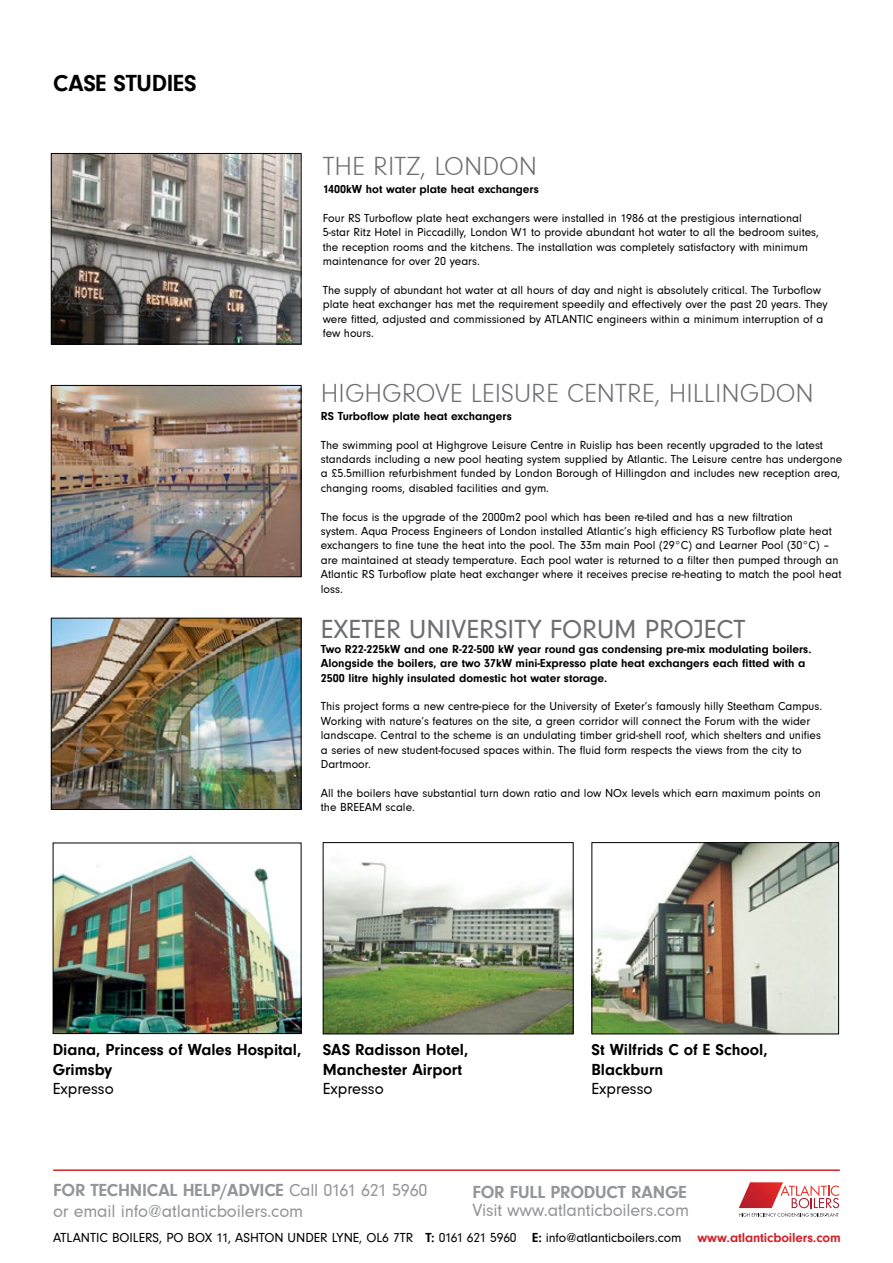
<style>
.page{position:relative;width:893px;height:1263px;background:#fff}
.page>*{position:absolute;margin:0;border:0;box-sizing:border-box;transform-origin:0 0}
.t1{font:27px "Neuzeit Gro T Ligh";color:#6d6e71}
.t2{font:27px "Neuzeit Gro T";color:#6d6e71}
.t3{font:700 24px "Neuzeit Gro T";letter-spacing:-.01em;color:#000}
.t4{font:18.15px "Neuzeit Gro T";letter-spacing:-.01em;color:#939598}
.t5{font:700 18px "Neuzeit Gro T";letter-spacing:-.01em;color:#939598}
.t6{font:700 16.5px/19.8px "Neuzeit Gro T";color:#000}
.t7{font:16.5px "Neuzeit Gro T";color:#000}
.t8{font:13.5px "Neuzeit Gro T";letter-spacing:-.01em;color:#000}
.t9{font:12px/14.4px "Neuzeit Gro T";color:#000}
.t10{font:700 12px/14.4px "Neuzeit Gro T";color:#000}
.s1{font-weight:400}
.s2{font-weight:700}
.s3{font-weight:700;color:#d2232a}
</style>
<div class="page">
<hr style="left:53px;top:1169px;width:787px;height:2px;background:#d2232a">
<img style="left:53px;top:155px;width:246px;height:187px">
<div style="left:51px;top:153px;width:250px;height:191px;border:1px solid #000"></div>
<img style="left:53px;top:387px;width:246px;height:188px">
<div style="left:51px;top:385px;width:250px;height:192px;border:1px solid #000"></div>
<img style="left:53px;top:620px;width:246px;height:188px">
<div style="left:51px;top:618px;width:250px;height:192px;border:1px solid #000"></div>
<svg style="left:739px;top:1182px;width:100px;height:35px"></svg>
<img style="left:55px;top:855px;width:244px;height:177px">
<div style="left:53px;top:842px;width:248px;height:192px;border:1px solid #000"></div>
<img style="left:325px;top:862px;width:247px;height:170px">
<div style="left:323px;top:842px;width:251px;height:192px;border:1px solid #000"></div>
<img style="left:593px;top:844px;width:244px;height:188px">
<div style="left:591px;top:842px;width:248px;height:192px;border:1px solid #000"></div>
<h2 class="t3" style="left:53px;top:69px;width:145px">CASE STUDIES</h2>
<h1 class="t1" style="left:323px;top:152px;width:216px">THE RITZ, LONDON</h1>
<p class="t10" style="left:323px;top:182px;width:218px">1400kW hot water plate heat exchangers</p>
<p class="t9" style="left:323px;top:211px;width:498px">Four RS Turboflow plate heat exchangers were installed in 1986 at the prestigious international 5-star Ritz Hotel in Piccadilly, London W1 to provide abundant hot water to all the bedroom suites, the reception rooms and the kitchens. The installation was completely satisfactory with minimum maintenance for over 20 years.</p>
<p class="t9" style="left:323px;top:283px;width:506px">The supply of abundant hot water at all hours of day and night is absolutely critical. The Turboflow plate heat exchanger has met the requirement speedily and effectively over the past 20 years. They were fitted, adjusted and commissioned by ATLANTIC engineers within a minimum interruption of a few hours.</p>
<h1 class="t1" style="left:321px;top:379px;width:495px">HIGHGROVE LEISURE CENTRE, HILLINGDON</h1>
<p class="t10" style="left:321px;top:409px;width:192px">RS Turboflow plate heat exchangers</p>
<p class="t9" style="left:321px;top:438px;width:523px">The swimming pool at Highgrove Leisure Centre in Ruislip has been recently upgraded to the latest standards including a new pool heating system supplied by Atlantic. The Leisure centre has undergone a £5.5million refurbishment funded by London Borough of Hillingdon and includes new reception area, changing rooms, disabled facilities and gym.</p>
<p class="t9" style="left:321px;top:510px;width:522px">The focus is the upgrade of the 2000m2 pool which has been re-tiled and has a new filtration<br>system. Aqua Process Engineers of London installed Atlantic’s high efficiency RS Turboflow plate heat exchangers to fine tune the heat into the pool. The 33m main Pool (29°C) and Learner Pool (30°C) – are maintained at steady temperature. Each pool water is returned to a filter then pumped through an Atlantic RS Turboflow plate heat exchanger where it receives precise re-heating to match the pool heat loss.</p>
<h1 class="t2" style="left:321px;top:615px;width:426px">EXETER UNIVERSITY FORUM PROJECT</h1>
<p class="t10" style="left:321px;top:642px;width:492px">Two R22-225kW and one R-22-500 kW year round gas condensing pre-mix modulating boilers.<br>Alongside the boilers, are two 37kW mini-Expresso plate heat exchangers each fitted with a<br>2500 litre highly insulated domestic hot water storage.</p>
<p class="t9" style="left:321px;top:699px;width:503px">This project forms a new centre-piece for the University of Exeter’s famously hilly Steetham Campus.<br>Working with nature’s features on the site, a green corridor will connect the Forum with the wider landscape. Central to the scheme is an undulating timber grid-shell roof, which shelters and unifies a series of new student-focused spaces within. The fluid form respects the views from the city to Dartmoor.</p>
<p class="t9" style="left:321px;top:786px;width:501px">All the boilers have substantial turn down ratio and low NOx levels which earn maximum points on the BREEAM scale.</p>
<h3 class="t6" style="left:53px;top:1040px;width:250px">Diana, Princess of Wales Hospital,<br>Grimsby</h3>
<h3 class="t7" style="left:53px;top:1080px;width:63px">Expresso</h3>
<h3 class="t6" style="left:323px;top:1040px;width:147px">SAS Radisson Hotel,<br>Manchester Airport</h3>
<h3 class="t7" style="left:323px;top:1080px;width:63px">Expresso</h3>
<h3 class="t6" style="left:591px;top:1040px;width:178px">St Wilfrids C of E School,<br>Blackburn</h3>
<h3 class="t7" style="left:591px;top:1080px;width:63px">Expresso</h3>
<h3 class="t5" style="left:53px;top:1180px;width:376px">FOR TECHNICAL HELP/ADVICE <span class="s1">Call 0161 621 5960</span></h3>
<h3 class="t4" style="left:53px;top:1201px;width:252px">or email info@atlanticboilers.com</h3>
<h3 class="t5" style="left:472px;top:1182px;width:216px">FOR FULL PRODUCT RANGE</h3>
<h3 class="t4" style="left:472px;top:1200px;width:218px">Visit www.atlanticboilers.com</h3>
<p class="t8" style="left:53px;top:1230px;width:789px">ATLANTIC BOILERS, PO BOX 11, ASHTON UNDER LYNE, OL6 7TR <span class="s2">T:</span> 0161 621 5960 <span class="s2">E:</span> info@atlanticboilers.com <span class="s3">www.atlanticboilers.com</span></p>
</div>
